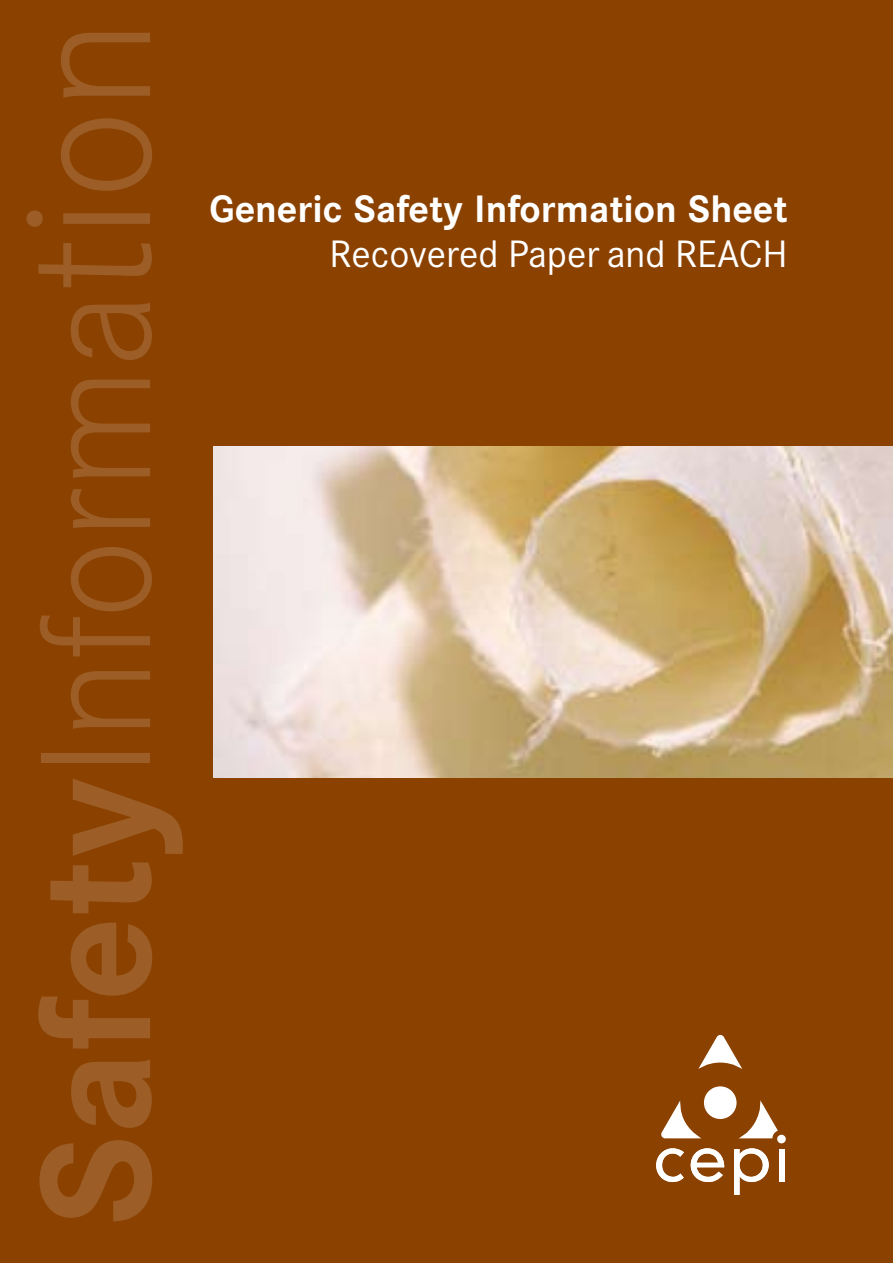
<style>
.page{position:relative;width:893px;height:1263px;background:#8b4100}
.page>*{position:absolute;margin:0;border:0;box-sizing:border-box;transform-origin:0 0}
.t1{font:300 153.75px "Corporate SBQ";color:#9c5e26}
.t2{font:700 37.5px "Corporate SBQ";color:#fff}
.t3{font:37.5px "Corporate SBQ";color:#fff}
.s1{font-weight:700}
.s2{font-size:172.95px}
</style>
<div class="page">
<svg style="left:698px;top:1035px;width:44px;height:34px"></svg>
<div style="left:777px;top:1135px;width:9px;height:8px;background:#fff;border-radius:50%"></div>
<div style="left:704px;top:1086px;width:33px;height:33px;background:#fff;border-radius:50%"></div>
<svg style="left:656px;top:1148px;width:28px;height:34px"></svg>
<svg style="left:691px;top:1148px;width:33px;height:34px"></svg>
<svg style="left:734px;top:1148px;width:35px;height:47px"></svg>
<div style="left:779px;top:1149px;width:5px;height:32px;background:#fff"></div>
<svg style="left:661px;top:1100px;width:40px;height:38px"></svg>
<svg style="left:739px;top:1100px;width:39px;height:38px"></svg>
<img style="left:213px;top:446px;width:680px;height:331px">
<h1 class="t1" style="left:7px;top:1226px;width:1208px;rotate:-90deg"><span class="s1">Safety</span>Informa<span class="s2">tion</span></h1>
<p class="t2" style="left:209px;top:186px;width:580px">Generic Safety Information Sheet</p>
<p class="t3" style="left:329px;top:232px;width:460px">Recovered Paper and REACH</p>
</div>
